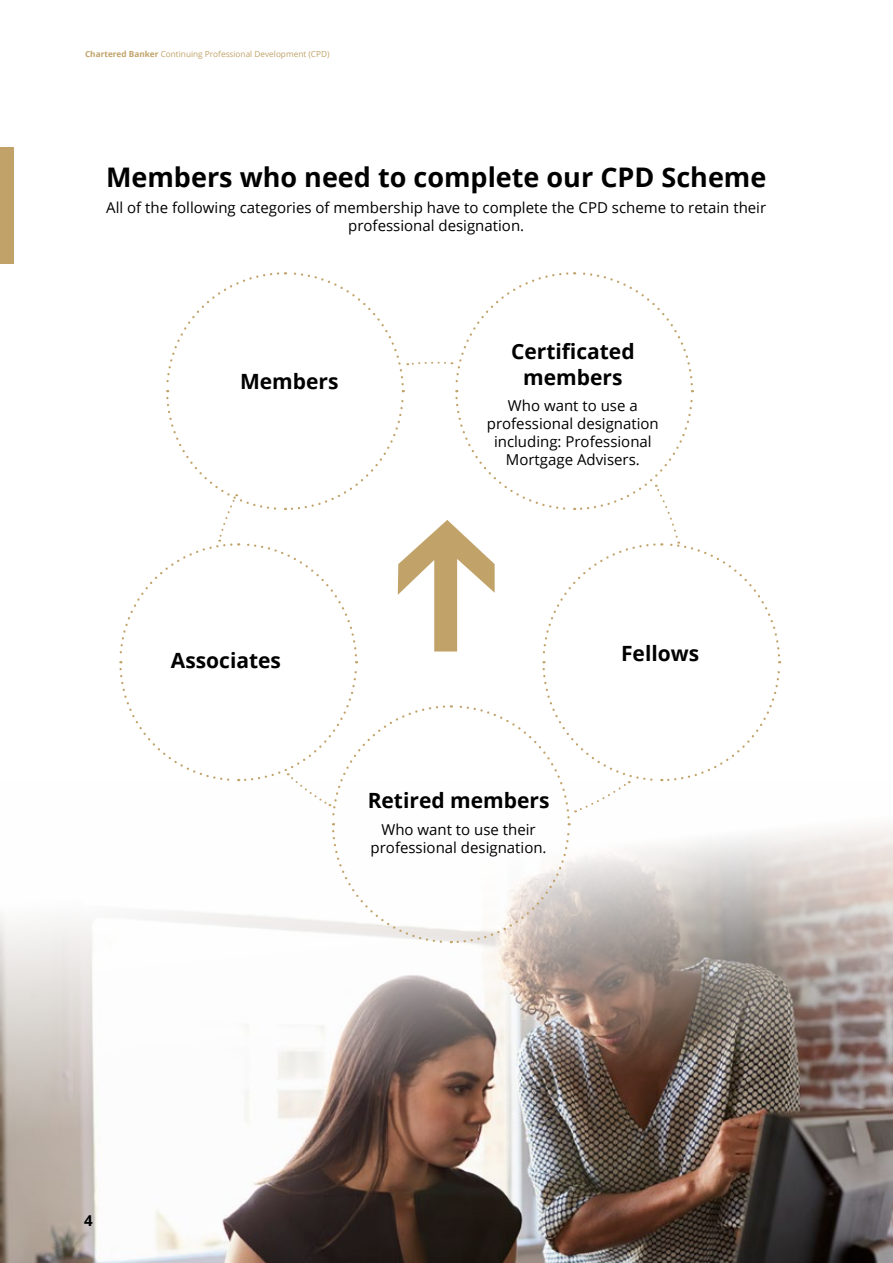
<style>
.page{position:relative;width:893px;height:1263px;background:#fff}
.page>*{position:absolute;margin:0;border:0;box-sizing:border-box;transform-origin:0 0}
.t1{font:700 27px "Open Sans";color:#000}
.t2{font:700 21px/25.2px "Open Sans";color:#000;text-align:center}
.t3{font:15px/18px "Open Sans";color:#000;text-align:center}
.t4{font:700 15px "Open Sans";color:#000}
.t5{font:8.25px "Open Sans";color:#c1a36a}
.s1{font-weight:700}
</style>
<div class="page">
<img style="left:0;top:825px;width:893px;height:438px">
<svg style="left:118px;top:272px;width:663px;height:672px"></svg>
<div style="left:0;top:147px;width:13px;height:117px;background:#c1a36a"></div>
<p class="t5" style="left:85px;top:49px;width:246px"><span class="s1">Chartered Banker</span> Continuing Professional Development (CPD)</p>
<h1 class="t1" style="left:106px;top:158px;width:662px">Members who need to complete our CPD Scheme</h1>
<p class="t3" style="left:106px;top:198px;width:661px">All of the following categories of membership have to complete the CPD scheme to retain their professional designation.</p>
<h2 class="t2" style="left:240px;top:368px;width:100px">Members</h2>
<h2 class="t2" style="left:511px;top:339px;width:125px">Certificated members</h2>
<p class="t3" style="left:487px;top:396px;width:173px">Who want to use a professional designation including: Professional<br>Mortgage Advisers.</p>
<h2 class="t2" style="left:171px;top:647px;width:112px">Associates</h2>
<h2 class="t2" style="left:368px;top:787px;width:183px">Retired members</h2>
<p class="t3" style="left:371px;top:820px;width:177px">Who want to use their professional designation.</p>
<h2 class="t2" style="left:621px;top:641px;width:80px">Fellows</h2>
<p class="t4" style="left:84px;top:1209px;width:10px">4</p>
</div>
